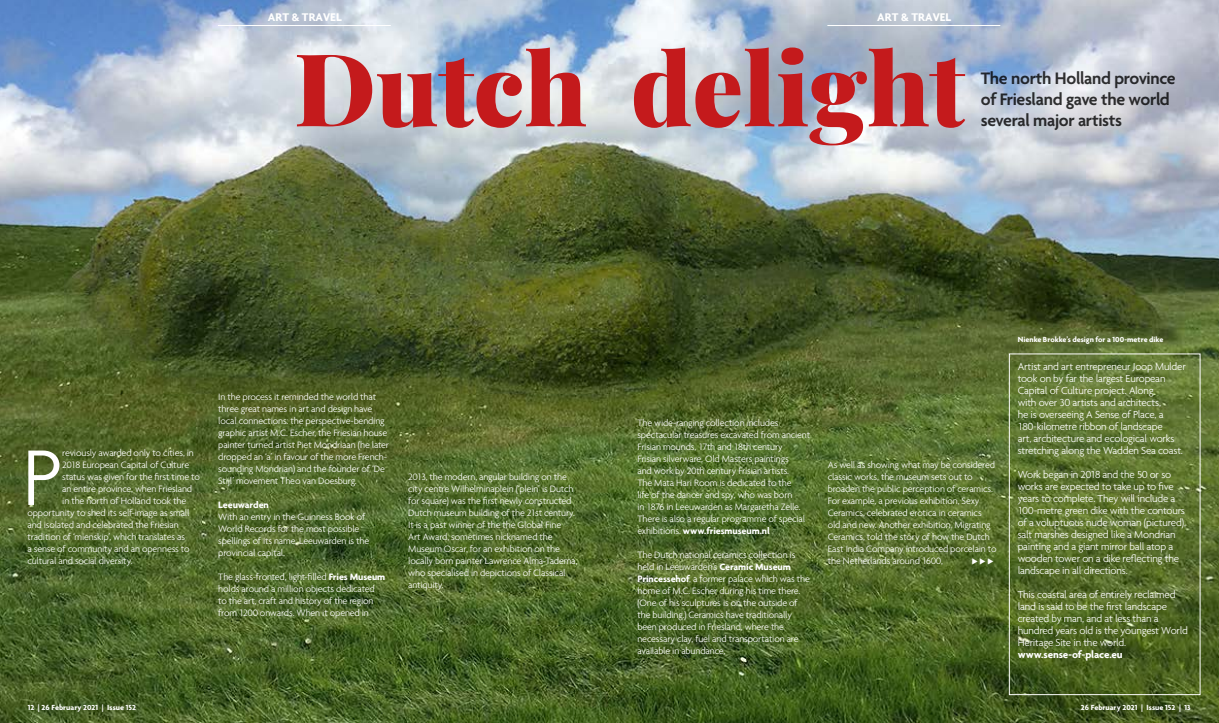
<style>
.page{position:relative;width:1219px;height:723px;background:#fff}
.page>*{position:absolute;margin:0;border:0;box-sizing:border-box;transform-origin:0 0}
.t1{font:900 100.9px "Playfair Display";color:#c41a1c}
.t2{font:600 18px/21px "Agenda";letter-spacing:-.02em;color:#000}
.t3{font:700 12px "Agenda";color:#fff}
.t4{font:300 11px/12px "Agenda";letter-spacing:-.025em;color:#fff}
.t5{font:700 11px "Agenda";letter-spacing:-.015em;color:#fff}
.t6{font:300 10px/12px "Agenda";letter-spacing:-.02em;color:#fff}
.t7{font:700 10px "Agenda";letter-spacing:-.01em;color:#fff}
.t8{font:700 8px "Agenda";color:#fff}
.s1{font-weight:700}
</style>
<div class="page">
<img style="left:0;top:0;width:1219px;height:723px">
<hr style="left:218px;top:25px;width:173px;height:1px;background:#fff">
<hr style="left:827px;top:25px;width:173px;height:1px;background:#fff">
<div style="left:1009px;top:354px;width:191px;height:341px;border:1px solid #fff"></div>
<svg style="left:28px;top:450px;width:31px;height:55px"></svg>
<svg style="left:972px;top:558px;width:21px;height:6px"></svg>
<p class="t3" style="left:268px;top:10px;width:75px">ART &amp; TRAVEL</p>
<p class="t3" style="left:877px;top:10px;width:75px">ART &amp; TRAVEL</p>
<h1 class="t1" style="left:294px;top:9px;width:672px">Dutch delight</h1>
<h2 class="t2" style="left:981px;top:69px;width:196px">The north Holland province of Friesland gave the world several major artists</h2>
<p class="t6" style="left:62px;top:446px;width:133px">reviously awarded only to cities, in</p>
<p class="t6" style="left:62px;top:458px;width:128px">2018 European Capital of Culture</p>
<p class="t6" style="left:62px;top:470px;width:139px">status was given for the first time to</p>
<p class="t6" style="left:62px;top:482px;width:131px">an entire province, when Friesland</p>
<p class="t6" style="left:62px;top:494px;width:126px">in the north of Holland took the</p>
<p class="t6" style="left:27px;top:506px;width:164px">opportunity to shed its self-image as small</p>
<p class="t6" style="left:27px;top:518px;width:153px">and isolated and celebrated the Friesian</p>
<p class="t6" style="left:27px;top:530px;width:159px">tradition of ‘mienskip’, which translates as</p>
<p class="t6" style="left:27px;top:542px;width:164px">a sense of community and an openness to</p>
<p class="t6" style="left:27px;top:554px;width:107px">cultural and social diversity.</p>
<p class="t6" style="left:218px;top:390px;width:172px">In the process it reminded the world that three great names in art and design have local connections: the perspective-bending graphic artist M.C. Escher, the Friesian house painter turned artist Piet Mondriaan (he later dropped an ‘a’ in favour of the more French&shy;sounding Mondrian) and the founder of ‘De Stijl’ movement Theo van Doesburg.</p>
<p class="t7" style="left:218px;top:498px;width:52px">Leeuwarden</p>
<p class="t6" style="left:218px;top:510px;width:153px">With an entry in the Guinness Book of World Records for the most possible spellings of its name, Leeuwarden is the provincial capital.</p>
<p class="t6" style="left:218px;top:570px;width:169px">The glass-fronted, light-filled <span class="s1">Fries Museum </span>holds around a million objects dedicated to the art, craft and history of the region from 1200 onwards. When it opened in</p>
<p class="t6" style="left:408px;top:470px;width:171px">2013, the modern, angular building on the city centre Wilhelminaplein (‘plein’ is Dutch for square) was the first newly constructed Dutch museum building of the 21st century.<br>It is a past winner of the the Global Fine<br>Art Award, sometimes nicknamed the Museum Oscar, for an exhibition on the locally born painter Lawrence Alma-Tadema, who specialised in depictions of Classical antiquity.</p>
<p class="t8" style="left:28px;top:703px;width:110px">12 | 26 February 2021 | Issue 152</p>
<p class="t6" style="left:637px;top:417px;width:174px">The wide-ranging collection includes spectacular treasures excavated from ancient Frisian mounds, 17th and 18th century<br>Frisian silverware, Old Masters paintings<br>and work by 20th century Frisian artists.<br>The Mata Hari Room is dedicated to the<br>life of the dancer and spy, who was born<br>in 1876 in Leeuwarden as Margaretha Zelle.<br>There is also a regular programme of special exhibitions. <span class="s1">www.friesmuseum.nl</span></p>
<p class="t6" style="left:637px;top:549px;width:174px">The Dutch national ceramics collection is held in Leeuwarden’s <span class="s1">Ceramic Museum Princessehof</span>, a former palace which was the home of M.C. Escher during his time there. (One of his sculptures is on the outside of the building.) Ceramics have traditionally been produced in Friesland, where the necessary clay, fuel and transportation are available in abundance,</p>
<p class="t6" style="left:828px;top:458px;width:170px">As well as showing what may be considered classic works, the museum sets out to broaden the public perception of ceramics.<br>For example, a previous exhibition, Sexy Ceramics, celebrated erotica in ceramics old and new. Another exhibition, Migrating Ceramics, told the story of how the Dutch East India Company introduced porcelain to the Netherlands around 1600,</p>
<p class="t8" style="left:1018px;top:334px;width:147px">Nienke Brokke’s design for a 100-metre dike</p>
<p class="t4" style="left:1018px;top:360px;width:170px">Artist and art entrepreneur Joop Mulder took on by far the largest European Capital of Culture project. Along<br>with over 30 artists and architects,<br>he is overseeing A Sense of Place, a 180-kilometre ribbon of landscape<br>art, architecture and ecological works stretching along the Wadden Sea coast.</p>
<p class="t4" style="left:1018px;top:468px;width:170px">Work began in 2018 and the 50 or so works are expected to take up to five years to complete. They will include a 100-metre green dike with the contours of a voluptuous nude woman (pictured), salt marshes designed like a Mondrian painting and a giant mirror ball atop a wooden tower on a dike reflecting the landscape in all directions.</p>
<p class="t4" style="left:1018px;top:588px;width:172px">This coastal area of entirely reclaimed land is said to be the first landscape created by man, and at less than a hundred years old is the youngest World Heritage Site in the world.</p>
<p class="t5" style="left:1018px;top:648px;width:106px">www.sense-of-place.eu</p>
<p class="t8" style="left:1081px;top:702px;width:111px">26 February 2021 | Issue 152 | 13</p>
</div>
